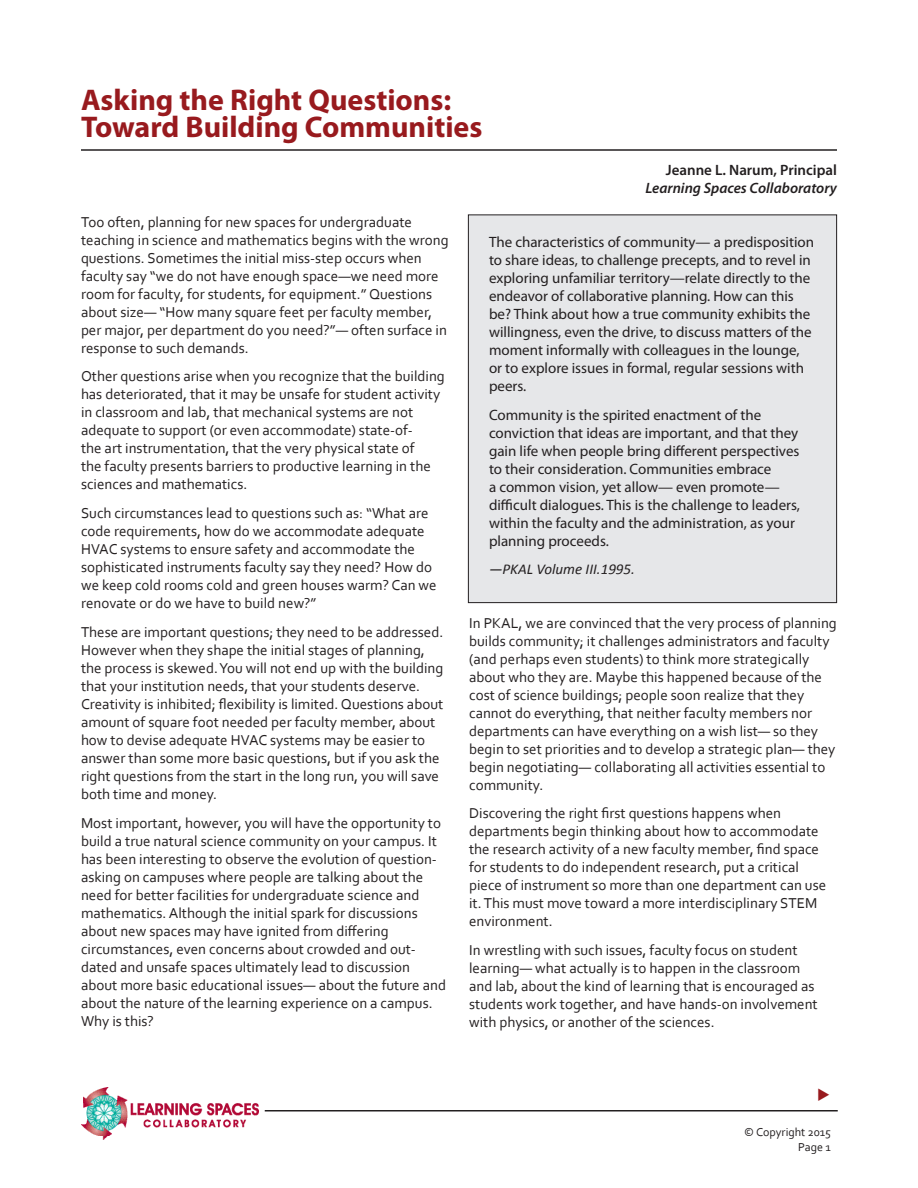
<style>
.page{position:relative;width:918px;height:1188px;background:#fff}
.page>*{position:absolute;margin:0;border:0;box-sizing:border-box;transform-origin:0 0}
.Title_-_First_Page{font:700 30px "Myriad Pro";color:#981a1e}
.Body_Text{font:15px/18px "Corbel";color:#231f20}
.Sidebar_Text{font:15px/18px "Myriad Pro";color:#231f20}
.Author_Architect{font:italic 600 15px "Myriad Pro";color:#231f20}
.Author_Architect-2{font:600 15px "Myriad Pro";color:#231f20}
.Sidebar_Text-2{font:italic 15px "Calibri";color:#231f20}
.t1{font:12px "Corbel";color:#231f20}
</style>
<div class="page">
<hr style="left:81px;top:149px;width:756px;height:2px;background:#231f20">
<img style="left:81px;top:1088px;width:177px;height:51px">
<hr style="left:265px;top:1110px;width:573px;height:2px;background:#231f20">
<div style="left:468px;top:215px;width:369px;height:388px;background:#e6e7e9"></div>
<div style="left:468px;top:214px;width:369px;height:389px;border:1px solid #231f20"></div>
<p class="Title_-_First_Page" style="left:81px;top:81px;width:372px">Asking the Right Questions:</p>
<p class="Title_-_First_Page" style="left:81px;top:108px;width:403px">Toward Building Communities</p>
<p class="Author_Architect-2" style="left:666px;top:160px;width:173px">Jeanne L. Narum, Principal</p>
<p class="Author_Architect" style="left:645px;top:178px;width:193px">Learning Spaces Collaboratory</p>
<p class="Body_Text" style="left:81px;top:212px;width:369px">Too often, planning for new spaces for undergraduate teaching in science and mathematics begins with the wrong questions. Sometimes the initial miss-step occurs when faculty say “we do not have enough space—we need more room for faculty, for students, for equipment.” Questions about size— “How many square feet per faculty member, per major, per department do you need?”— often surface in response to such demands.</p>
<p class="Body_Text" style="left:81px;top:367px;width:365px">Other questions arise when you recognize that the building has deteriorated, that it may be unsafe for student activity in classroom and lab, that mechanical systems are not adequate to support (or even accommodate) state-of-<br>the art instrumentation, that the very physical state of<br>the faculty presents barriers to productive learning in the sciences and mathematics.</p>
<p class="Body_Text" style="left:81px;top:504px;width:357px">Such circumstances lead to questions such as: “What are code requirements, how do we accommodate adequate HVAC systems to ensure safety and accommodate the sophisticated instruments faculty say they need? How do we keep cold rooms cold and green houses warm? Can we renovate or do we have to build new?”</p>
<p class="Body_Text" style="left:81px;top:623px;width:364px">These are important questions; they need to be addressed.<br>However when they shape the initial stages of planning, the process is skewed. You will not end up with the building that your institution needs, that your students deserve.<br>Creativity is inhibited; flexibility is limited. Questions about amount of square foot needed per faculty member, about how to devise adequate HVAC systems may be easier to answer than some more basic questions, but if you ask the right questions from the start in the long run, you will save both time and money.</p>
<p class="Body_Text" style="left:81px;top:814px;width:367px">Most important, however, you will have the opportunity to build a true natural science community on your campus. It has been interesting to observe the evolution of question&shy;asking on campuses where people are talking about the need for better facilities for undergraduate science and mathematics. Although the initial spark for discussions about new spaces may have ignited from differing circumstances, even concerns about crowded and out&shy;dated and unsafe spaces ultimately lead to discussion about more basic educational issues— about the future and about the nature of the learning experience on a campus.<br>Why is this?</p>
<p class="Sidebar_Text" style="left:489px;top:232px;width:327px">The characteristics of community— a predisposition to share ideas, to challenge precepts, and to revel in exploring unfamiliar territory—relate directly to the endeavor of collaborative planning. How can this be? Think about how a true community exhibits the willingness, even the drive, to discuss matters of the moment informally with colleagues in the lounge, or to explore issues in formal, regular sessions with peers.</p>
<p class="Sidebar_Text" style="left:489px;top:405px;width:312px">Community is the spirited enactment of the conviction that ideas are important, and that they gain life when people bring different perspectives to their consideration. Communities embrace<br>a common vision, yet allow— even promote— difficult dialogues. This is the challenge to leaders, within the faculty and the administration, as your planning proceeds.</p>
<p class="Sidebar_Text-2" style="left:489px;top:559px;width:147px">—PKAL Volume III.1995.</p>
<p class="Body_Text" style="left:469px;top:613px;width:369px">In PKAL, we are convinced that the very process of planning builds community; it challenges administrators and faculty (and perhaps even students) to think more strategically about who they are. Maybe this happened because of the cost of science buildings; people soon realize that they cannot do everything, that neither faculty members nor departments can have everything on a wish list— so they begin to set priorities and to develop a strategic plan— they begin negotiating— collaborating all activities essential to community.</p>
<p class="Body_Text" style="left:469px;top:804px;width:359px">Discovering the right first questions happens when departments begin thinking about how to accommodate the research activity of a new faculty member, find space for students to do independent research, put a critical piece of instrument so more than one department can use it. This must move toward a more interdisciplinary STEM environment.</p>
<p class="Body_Text" style="left:469px;top:941px;width:350px">In wrestling with such issues, faculty focus on student learning— what actually is to happen in the classroom and lab, about the kind of learning that is encouraged as students work together, and have hands-on involvement with physics, or another of the sciences.</p>
<p class="t1" style="left:744px;top:1125px;width:88px">© Copyright 2015</p>
<p class="t1" style="left:798px;top:1139px;width:34px">Page 1</p>
</div>
